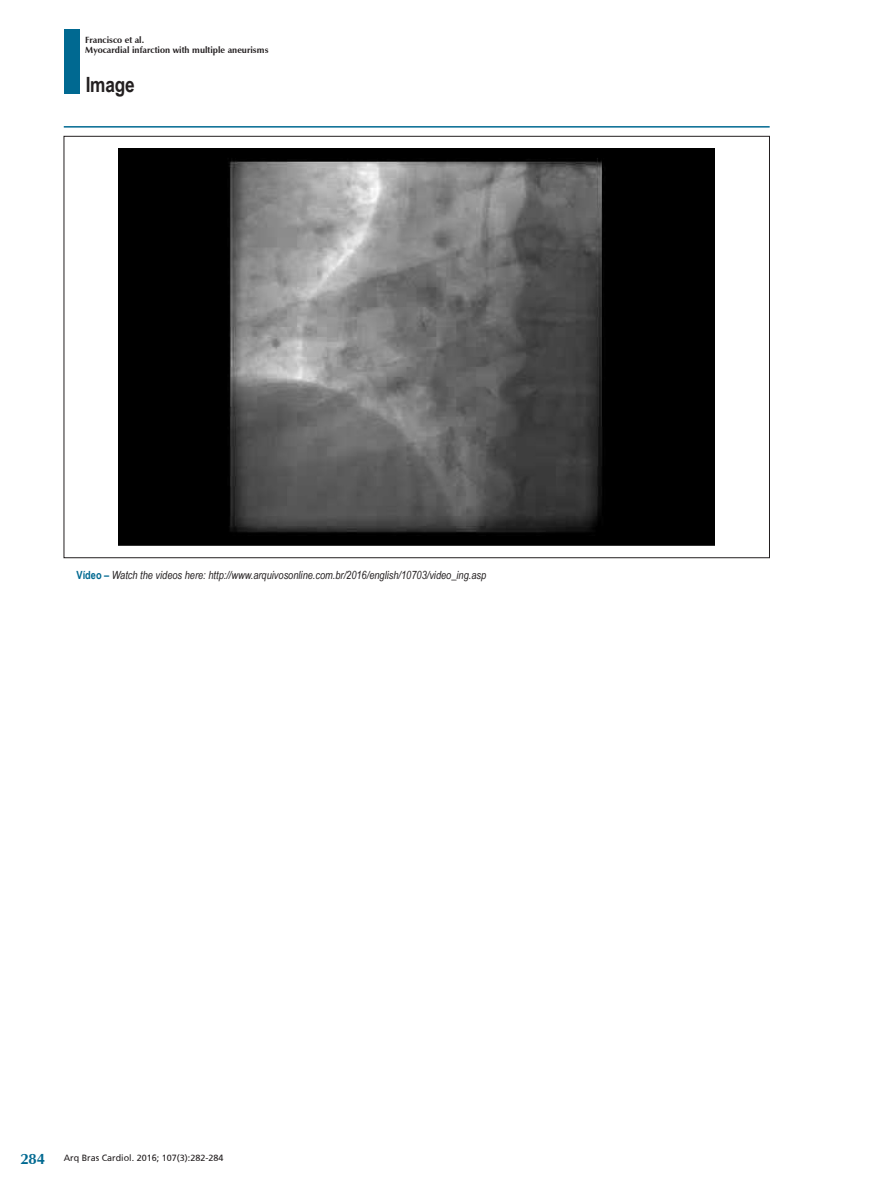
<style>
.page{position:relative;width:893px;height:1191px;background:#fff}
.page>*{position:absolute;margin:0;border:0;box-sizing:border-box;transform-origin:0 0}
.t1{font:700 21px "Arial Narrow";letter-spacing:-.01em;color:#231f20}
.t2{font:700 15px "Zapf Humanist 601 BT";color:#006991}
._05_LEGENDA_TABELA{font:italic 11.25px "Arial Narrow";color:#231f20}
.t3{font:700 9px "Zapf Humanist 601 BT";color:#231f20}
.t4{font:9px "Frutiger";color:#231f20}
.s1{font-weight:700;font-style:normal;color:#006991}
</style>
<div class="page">
<hr style="left:64px;top:126px;width:706px;height:2px;background:#006991">
<div style="left:64px;top:29px;width:16px;height:65px;background:#006991"></div>
<img style="left:119px;top:148px;width:595px;height:397px">
<p class="t3" style="left:85px;top:34px;width:60px">Francisco et al.</p>
<p class="t3" style="left:85px;top:45px;width:185px">Myocardial infarction with multiple aneurisms</p>
<h1 class="t1" style="left:86px;top:68px;width:50px">Image</h1>
<p class="_05_LEGENDA_TABELA" style="left:77px;top:567px;width:411px"><span class="s1">Vídeo –</span> Watch the videos here: http://www.arquivosonline.com.br/2016/english/10703/video_ing.asp</p>
<h2 class="t2" style="left:20px;top:1149px;width:26px">284</h2>
<p class="t4" style="left:64px;top:1153px;width:161px">Arq Bras Cardiol. 2016; 107(3):282-284</p>
</div>
